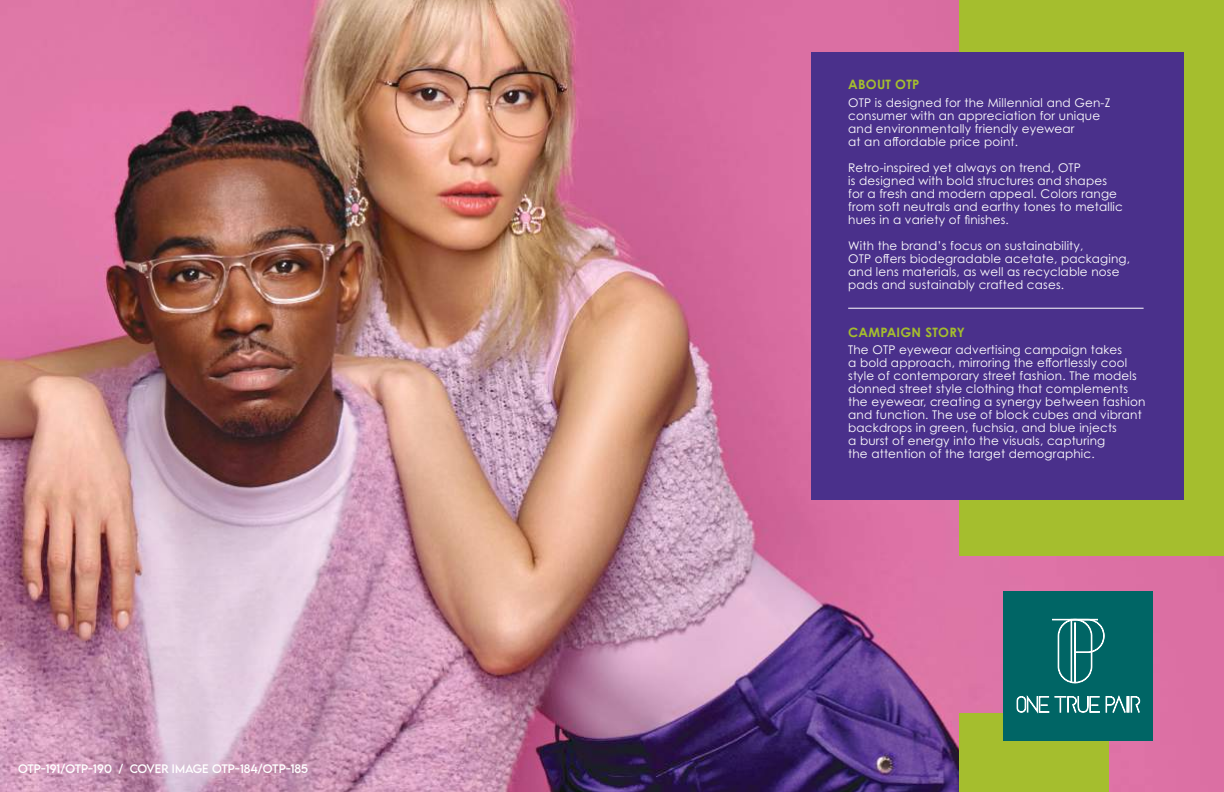
<style>
.page{position:relative;width:1224px;height:792px;background:#fff}
.page>*{position:absolute;margin:0;border:0;box-sizing:border-box;transform-origin:0 0}
.t1{font:700 13px "Century Gothic Pro";letter-spacing:.02em;color:#a5be2e}
.t2{font:12px/13px "Century Gothic Pro";letter-spacing:.015em;color:#fff}
.t3{font:11px "LEMONMILK";color:#fff}
</style>
<div class="page">
<img style="left:0;top:0;width:1224px;height:792px">
<div style="left:959px;top:0;width:265px;height:555px;background:#a5be2e"></div>
<div style="left:959px;top:713px;width:149px;height:79px;background:#a5be2e"></div>
<div style="left:811px;top:53px;width:373px;height:447px;background:#4a308b"></div>
<div style="left:1004px;top:591px;width:149px;height:150px;background:#006565"></div>
<hr style="left:1052px;top:619px;width:46px;height:1px;background:#fff">
<svg style="left:1058px;top:619px;width:47px;height:64px"></svg>
<svg style="left:1106px;top:696px;width:34px;height:17px"></svg>
<svg style="left:1055px;top:696px;width:45px;height:17px"></svg>
<svg style="left:1017px;top:696px;width:32px;height:17px"></svg>
<hr style="left:848px;top:308px;width:296px;height:1px;background:#fff">
<p class="t3" style="left:18px;top:762px;width:292px">OTP-191/OTP-190 / COVER IMAGE OTP-184/OTP-185</p>
<p class="t1" style="left:848px;top:77px;width:73px">ABOUT OTP</p>
<p class="t2" style="left:848px;top:97px;width:264px">OTP is designed for the Millennial and Gen-Z consumer with an appreciation for unique and environmentally friendly eyewear<br>at an affordable price point.</p>
<p class="t2" style="left:848px;top:162px;width:276px">Retro-inspired yet always on trend, OTP<br>is designed with bold structures and shapes for a fresh and modern appeal. Colors range from soft neutrals and earthy tones to metallic hues in a variety of finishes.</p>
<p class="t2" style="left:848px;top:240px;width:283px">With the brand’s focus on sustainability,<br>OTP offers biodegradable acetate, packaging, and lens materials, as well as recyclable nose pads and sustainably crafted cases.</p>
<p class="t1" style="left:848px;top:324px;width:118px">CAMPAIGN STORY</p>
<p class="t2" style="left:848px;top:343px;width:299px">The OTP eyewear advertising campaign takes<br>a bold approach, mirroring the effortlessly cool style of contemporary street fashion. The models donned street style clothing that complements the eyewear, creating a synergy between fashion and function. The use of block cubes and vibrant backdrops in green, fuchsia, and blue injects<br>a burst of energy into the visuals, capturing<br>the attention of the target demographic.</p>
</div>
